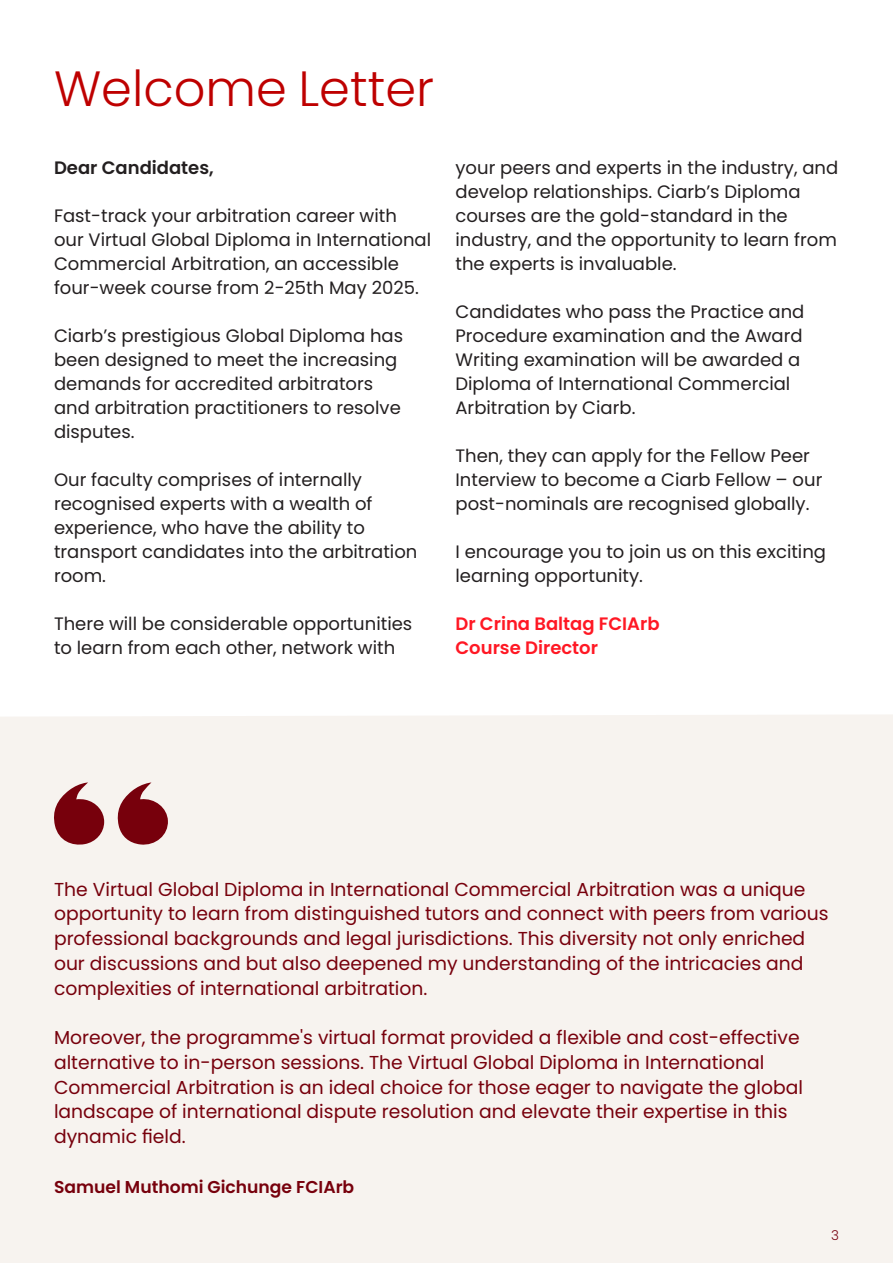
<style>
.page{position:relative;width:893px;height:1263px;background:#fff}
.page>*{position:absolute;margin:0;border:0;box-sizing:border-box;transform-origin:0 0}
.Body{font:300 49.5px "Poppins";color:#be0000}
.t1{font:18.75px/24.8px "Poppins";color:#77000c}
.t2{font:18px/24px "Poppins";color:#231f20}
.t3{font:600 18px "Poppins";color:#ff1824}
.t4{font:600 18px "Poppins";color:#231f20}
.t5{font:600 17.25px "Poppins";color:#77000c}
.t6{font:300 13.5px "Poppins";color:#77000c}
</style>
<div class="page">
<div style="left:0;top:715px;width:893px;height:548px;background:#f7f3ef"></div>
<svg style="left:116px;top:782px;width:53px;height:64px"></svg>
<svg style="left:52px;top:782px;width:52px;height:64px"></svg>
<p class="Body" style="left:54px;top:60px;width:382px">Welcome Letter</p>
<p class="t4" style="left:54px;top:157px;width:161px">Dear Candidates,</p>
<p class="t2" style="left:54px;top:204px;width:379px">Fast-track your arbitration career with our Virtual Global Diploma in International Commercial Arbitration, an accessible four-week course from 2-25th May 2025.</p>
<p class="t2" style="left:54px;top:324px;width:351px">Ciarb’s prestigious Global Diploma has been designed to meet the increasing demands for accredited arbitrators and arbitration practitioners to resolve disputes.</p>
<p class="t2" style="left:54px;top:468px;width:365px">Our faculty comprises of internally recognised experts with a wealth of experience, who have the ability to transport candidates into the arbitration room.</p>
<p class="t2" style="left:54px;top:612px;width:360px">There will be considerable opportunities to learn from each other, network with</p>
<p class="t2" style="left:455px;top:156px;width:384px">your peers and experts in the industry, and develop relationships. Ciarb’s Diploma courses are the gold-standard in the industry, and the opportunity to learn from the experts is invaluable.</p>
<p class="t2" style="left:455px;top:300px;width:350px">Candidates who pass the Practice and Procedure examination and the Award Writing examination will be awarded a Diploma of International Commercial Arbitration by Ciarb.</p>
<p class="t2" style="left:455px;top:444px;width:368px">Then, they can apply for the Fellow Peer<br>Interview to become a Ciarb Fellow – our post-nominals are recognised globally.</p>
<p class="t2" style="left:455px;top:540px;width:372px">I encourage you to join us on this exciting learning opportunity.</p>
<p class="t3" style="left:455px;top:613px;width:206px">Dr Crina Baltag FCIArb</p>
<p class="t3" style="left:455px;top:637px;width:144px">Course Director</p>
<p class="t1" style="left:54px;top:877px;width:776px">The Virtual Global Diploma in International Commercial Arbitration was a unique opportunity to learn from distinguished tutors and connect with peers from various professional backgrounds and legal jurisdictions. This diversity not only enriched our discussions and but also deepened my understanding of the intricacies and complexities of international arbitration.</p>
<p class="t1" style="left:54px;top:1025px;width:750px">Moreover, the programme's virtual format provided a flexible and cost-effective alternative to in-person sessions. The Virtual Global Diploma in International Commercial Arbitration is an ideal choice for those eager to navigate the global landscape of international dispute resolution and elevate their expertise in this dynamic field.</p>
<p class="t5" style="left:54px;top:1176px;width:302px">Samuel Muthomi Gichunge FCIArb</p>
<p class="t6" style="left:831px;top:1227px;width:9px">3</p>
</div>
